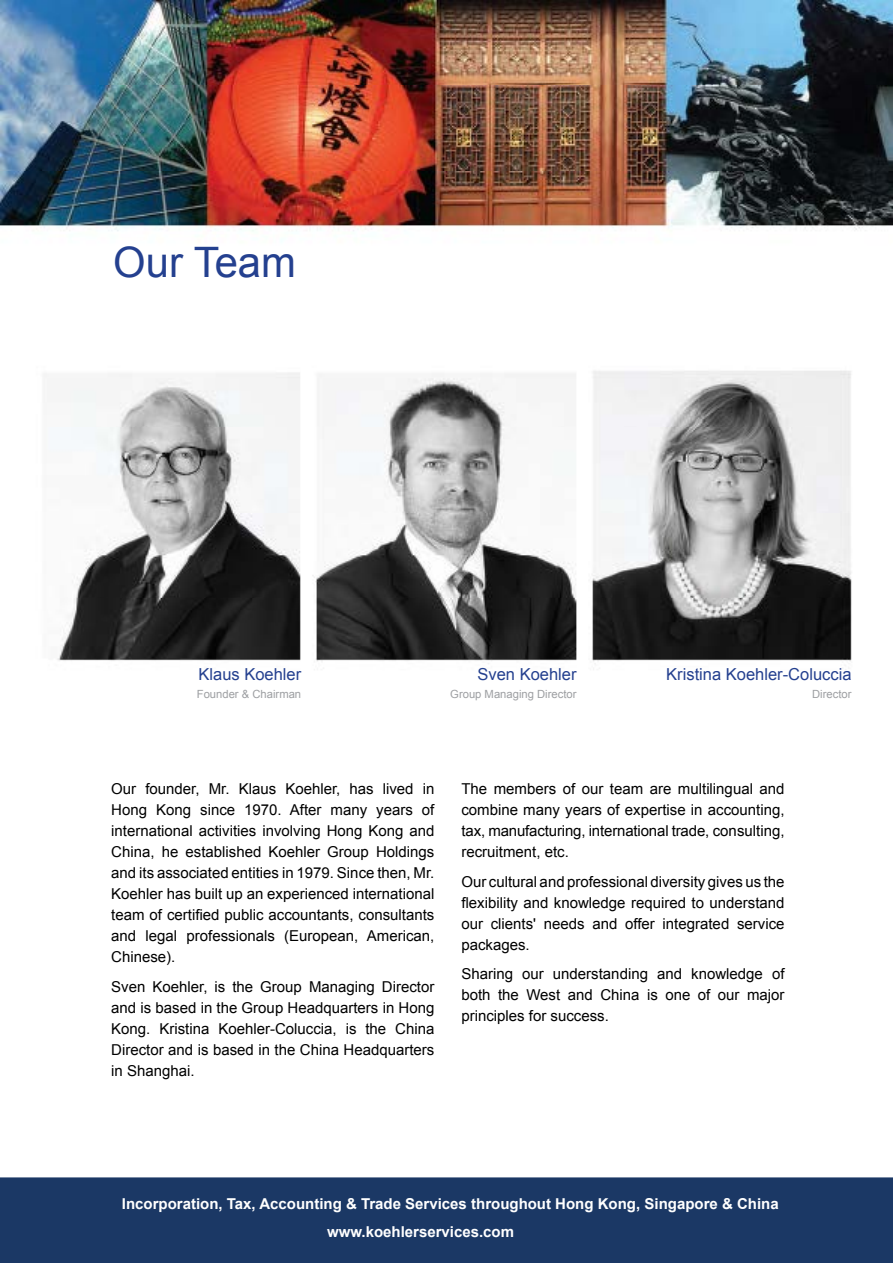
<style>
.page{position:relative;width:893px;height:1263px;background:#fff}
.page>*{position:absolute;margin:0;border:0;box-sizing:border-box;transform-origin:0 0}
.t1{font:42px "Arial";color:#24408f}
.t2{font:16.5px "Arial";color:#24408f}
.t3{font:15px/21px "Arial";color:#000;text-align:justify}
.t4{font:700 15px/27px "Arial";color:#fff}
.t5{font:11.25px "Arial";color:#9d9fa2}
</style>
<div class="page">
<img style="left:0;top:0;width:893px;height:1178px">
<div style="left:0;top:1178px;width:893px;height:85px;background:#1b3865"></div>
<h1 class="t1" style="left:113px;top:234px;width:184px">Our Team</h1>
<p class="t2" style="left:199px;top:663px;width:104px">Klaus Koehler</p>
<p class="t5" style="left:197px;top:686px;width:106px">Founder &amp; Chairman</p>
<p class="t2" style="left:477px;top:663px;width:101px">Sven Koehler</p>
<p class="t5" style="left:450px;top:686px;width:128px">Group Managing Director</p>
<p class="t2" style="left:666px;top:663px;width:187px">Kristina Koehler-Coluccia</p>
<p class="t5" style="left:812px;top:686px;width:41px">Director</p>
<p class="t3" style="left:111px;top:779px;width:325px">Our founder, Mr. Klaus Koehler, has lived in Hong Kong since 1970. After many years of international activities involving Hong Kong and China, he established Koehler Group Holdings and its associated entities in 1979. Since then, Mr.<br>Koehler has built up an experienced international team of certified public accountants, consultants and legal professionals (European, American, Chinese).</p>
<p class="t3" style="left:111px;top:976px;width:325px">Sven Koehler, is the Group Managing Director and is based in the Group Headquarters in Hong Kong. Kristina Koehler-Coluccia, is the China Director and is based in the China Headquarters in Shanghai.</p>
<p class="t3" style="left:461px;top:779px;width:325px">The members of our team are multilingual and combine many years of expertise in accounting, tax, manufacturing, international trade, consulting, recruitment, etc.</p>
<p class="t3" style="left:461px;top:871px;width:325px">Our cultural and professional diversity gives us the flexibility and knowledge required to understand our clients' needs and offer integrated service packages.</p>
<p class="t3" style="left:461px;top:964px;width:325px">Sharing our understanding and knowledge of both the West and China is one of our major principles for success.</p>
<p class="t4" style="left:327px;top:1191px;width:453px;text-indent:-205px">Incorporation, Tax, Accounting &amp; Trade Services throughout Hong Kong, Singapore &amp; China www.koehlerservices.com</p>
</div>
